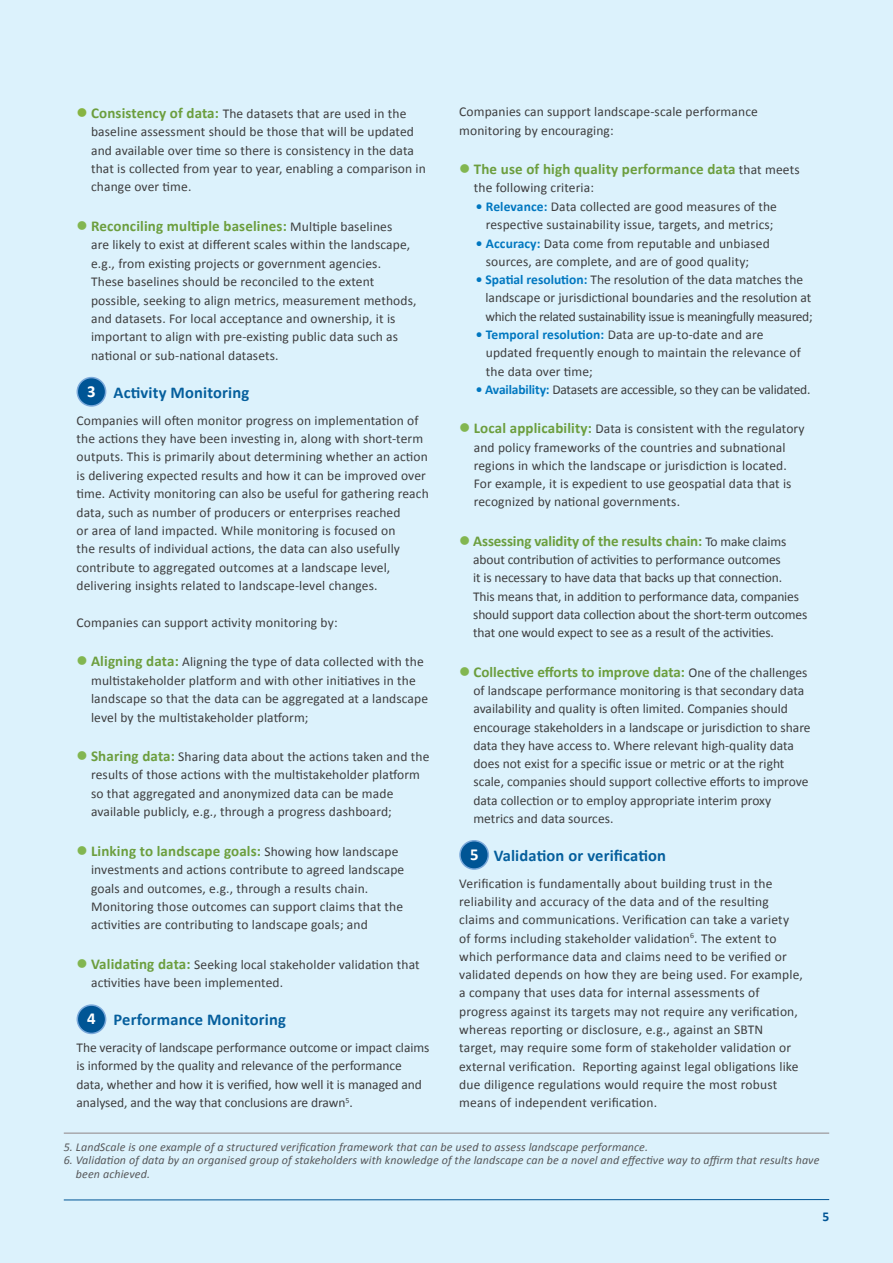
<style>
.page{position:relative;width:893px;height:1263px;background:#dcf2fc}
.page>*{position:absolute;margin:0;border:0;box-sizing:border-box;transform-origin:0 0}
.t1{font:700 16.5px "Calibri";letter-spacing:.01em;color:#055f9d}
.t2{font:700 15px "Calibri";letter-spacing:.01em;color:#6c9e3e}
.t3{font:700 15px "Calibri";letter-spacing:-.01em;color:#6c9e3e}
.t4{font:13.5px/18.5px "Calibri";letter-spacing:.01em;color:#3e3e3f}
.t5{font:13.5px/18.3px "Calibri";letter-spacing:-.01em;color:#3e3e3f}
.t6{font:13.5px "Calibri";letter-spacing:-.015em;color:#3e3e3f}
.t7{font:700 13.5px "Calibri";color:#005595}
.t8{font:italic 12px/13.5px "Calibri";letter-spacing:.01em;color:#57585a}
.s1{color:#82b650}
.s2{font-weight:400;font-size:13.5px;color:#3e3e3f}
.s3{font-weight:700;color:#0077c0}
.s4{font-weight:700;font-size:15px;color:#6c9e3e}
.s5{font-size:16.8px;color:#fff}
.s6{color:#87b441}
</style>
<div class="page">
<hr style="left:64px;top:1199px;width:765px;height:1px;background:#005595">
<div style="left:77px;top:378px;width:29px;height:28px;background:#005595;border-radius:50%"></div>
<div style="left:77px;top:377px;width:29px;height:30px;border:2px solid #7ba9da;border-radius:50%"></div>
<div style="left:77px;top:1005px;width:29px;height:28px;background:#005595;border-radius:50%"></div>
<div style="left:77px;top:1004px;width:29px;height:30px;border:2px solid #7ba9da;border-radius:50%"></div>
<div style="left:460px;top:841px;width:28px;height:28px;background:#005595;border-radius:50%"></div>
<div style="left:459px;top:840px;width:30px;height:30px;border:2px solid #7ba9da;border-radius:50%"></div>
<hr style="left:64px;top:1132px;width:765px;height:2px;background:#a8a9ad">
<p class="t4" style="left:459px;top:102px;width:300px">Companies can support landscape-scale performance monitoring by encouraging:</p>
<p class="t2" style="left:459px;top:159px;width:342px"><span class="s1">●</span> The use of high quality performance data <span class="s2">that meets</span></p>
<p class="t4" style="left:474px;top:178px;width:122px">the following criteria:</p>
<p class="t4" style="left:476px;top:197px;width:303px;text-align:center"><span class="s3">• Relevance:</span> Data collected are good measures of the respective sustainability issue, targets, and metrics;</p>
<p class="t4" style="left:486px;top:234px;width:286px;text-indent:-10px"><span class="s3">• Accuracy:</span> Data come from reputable and unbiased sources, are complete, and are of good quality;</p>
<p class="t4" style="left:485px;top:270px;width:329px;text-indent:-10px"><span class="s3">• Spatial resolution:</span> The resolution of the data matches the landscape or jurisdictional boundaries and the resolution at which the related sustainability issue is meaningfully measured;</p>
<p class="t4" style="left:486px;top:325px;width:316px;text-indent:-10px"><span class="s3">• Temporal resolution:</span> Data are up-to-date and are updated frequently enough to maintain the relevance of the data over time;</p>
<p class="t6" style="left:476px;top:380px;width:336px"><span class="s3">• Availability:</span> Datasets are accessible, so they can be validated.</p>
<p class="t4" style="left:474px;top:419px;width:332px;text-indent:-15px"><span class="s1">●</span> <span class="s4">Local applicability:</span> Data is consistent with the regulatory and policy frameworks of the countries and subnational regions in which the landscape or jurisdiction is located.<br>For example, it is expedient to use geospatial data that is recognized by national governments.</p>
<p class="t3" style="left:459px;top:530px;width:329px"><span class="s1">●</span> Assessing validity of the results chain: <span class="s2">To make claims</span></p>
<p class="t5" style="left:473px;top:550px;width:336px">about contribution of activities to performance outcomes<br>it is necessary to have data that backs up that connection.<br>This means that, in addition to performance data, companies should support data collection about the short-term outcomes that one would expect to see as a result of the activities.</p>
<p class="t2" style="left:459px;top:661px;width:350px"><span class="s1">●</span> Collective efforts to improve data: <span class="s2">One of the challenges</span></p>
<p class="t4" style="left:473px;top:681px;width:339px">of landscape performance monitoring is that secondary data availability and quality is often limited. Companies should encourage stakeholders in a landscape or jurisdiction to share data they have access to. Where relevant high-quality data does not exist for a specific issue or metric or at the right scale, companies should support collective efforts to improve data collection or to employ appropriate interim proxy metrics and data sources.</p>
<p class="t1" style="left:470px;top:844px;width:198px"><span class="s5">5</span> Validation or verification</p>
<p class="t4" style="left:459px;top:874px;width:345px">Verification is fundamentally about building trust in the reliability and accuracy of the data and of the resulting claims and communications. Verification can take a variety of forms including stakeholder validation<sup>6</sup>. The extent to which performance data and claims need to be verified or validated depends on how they are being used. For example, a company that uses data for internal assessments of progress against its targets may not require any verification, whereas reporting or disclosure, e.g., against an SBTN target, may require some form of stakeholder validation or external verification. Reporting against legal obligations like due diligence regulations would require the most robust means of independent verification.</p>
<p class="t8" style="left:64px;top:1140px;width:586px">5. LandScale is one example of a structured verification framework that can be used to assess landscape performance.</p>
<p class="t8" style="left:76px;top:1153px;width:745px;text-indent:-12px">6. Validation of data by an organised group of stakeholders with knowledge of the landscape can be a novel and effective way to affirm that results have been achieved.</p>
<p class="t4" style="left:91px;top:104px;width:336px;text-indent:-15px"><span class="s6">●</span> <span class="s4">Consistency of data:</span> The datasets that are used in the baseline assessment should be those that will be updated and available over time so there is consistency in the data that is collected from year to year, enabling a comparison in change over time.</p>
<p class="t2" style="left:77px;top:215px;width:317px"><span class="s1">●</span> Reconciling multiple baselines: <span class="s2">Multiple baselines</span></p>
<p class="t4" style="left:91px;top:235px;width:327px">are likely to exist at different scales within the landscape, e.g., from existing projects or government agencies.<br>These baselines should be reconciled to the extent possible, seeking to align metrics, measurement methods, and datasets. For local acceptance and ownership, it is important to align with pre-existing public data such as national or sub-national datasets.</p>
<p class="t1" style="left:87px;top:380px;width:164px"><span class="s5">3</span> Activity Monitoring</p>
<p class="t4" style="left:77px;top:410px;width:354px">Companies will often monitor progress on implementation of the actions they have been investing in, along with short-term outputs. This is primarily about determining whether an action is delivering expected results and how it can be improved over time. Activity monitoring can also be useful for gathering reach data, such as number of producers or enterprises reached<br>or area of land impacted. While monitoring is focused on<br>the results of individual actions, the data can also usefully contribute to aggregated outcomes at a landscape level, delivering insights related to landscape-level changes.</p>
<p class="t4" style="left:77px;top:613px;width:263px">Companies can support activity monitoring by:</p>
<p class="t4" style="left:91px;top:652px;width:339px;text-indent:-15px"><span class="s1">●</span> <span class="s4">Aligning data:</span> Aligning the type of data collected with the multistakeholder platform and with other initiatives in the landscape so that the data can be aggregated at a landscape level by the multistakeholder platform;</p>
<p class="t4" style="left:91px;top:747px;width:340px;text-indent:-15px"><span class="s1">●</span> <span class="s4">Sharing data:</span> Sharing data about the actions taken and the results of those actions with the multistakeholder platform so that aggregated and anonymized data can be made available publicly, e.g., through a progress dashboard;</p>
<p class="t2" style="left:77px;top:840px;width:323px"><span class="s1">●</span> Linking to landscape goals: <span class="s2">Showing how landscape</span></p>
<p class="t4" style="left:91px;top:860px;width:315px">investments and actions contribute to agreed landscape goals and outcomes, e.g., through a results chain.<br>Monitoring those outcomes can support claims that the activities are contributing to landscape goals; and</p>
<p class="t4" style="left:91px;top:955px;width:330px;text-indent:-15px"><span class="s1">●</span> <span class="s4">Validating data:</span> Seeking local stakeholder validation that activities have been implemented.</p>
<p class="t1" style="left:87px;top:1008px;width:200px"><span class="s5">4</span> Performance Monitoring</p>
<p class="t4" style="left:77px;top:1038px;width:354px">The veracity of landscape performance outcome or impact claims is informed by the quality and relevance of the performance data, whether and how it is verified, how well it is managed and analysed, and the way that conclusions are drawn<sup>5</sup>.</p>
<p class="t7" style="left:822px;top:1207px;width:8px">5</p>
</div>
